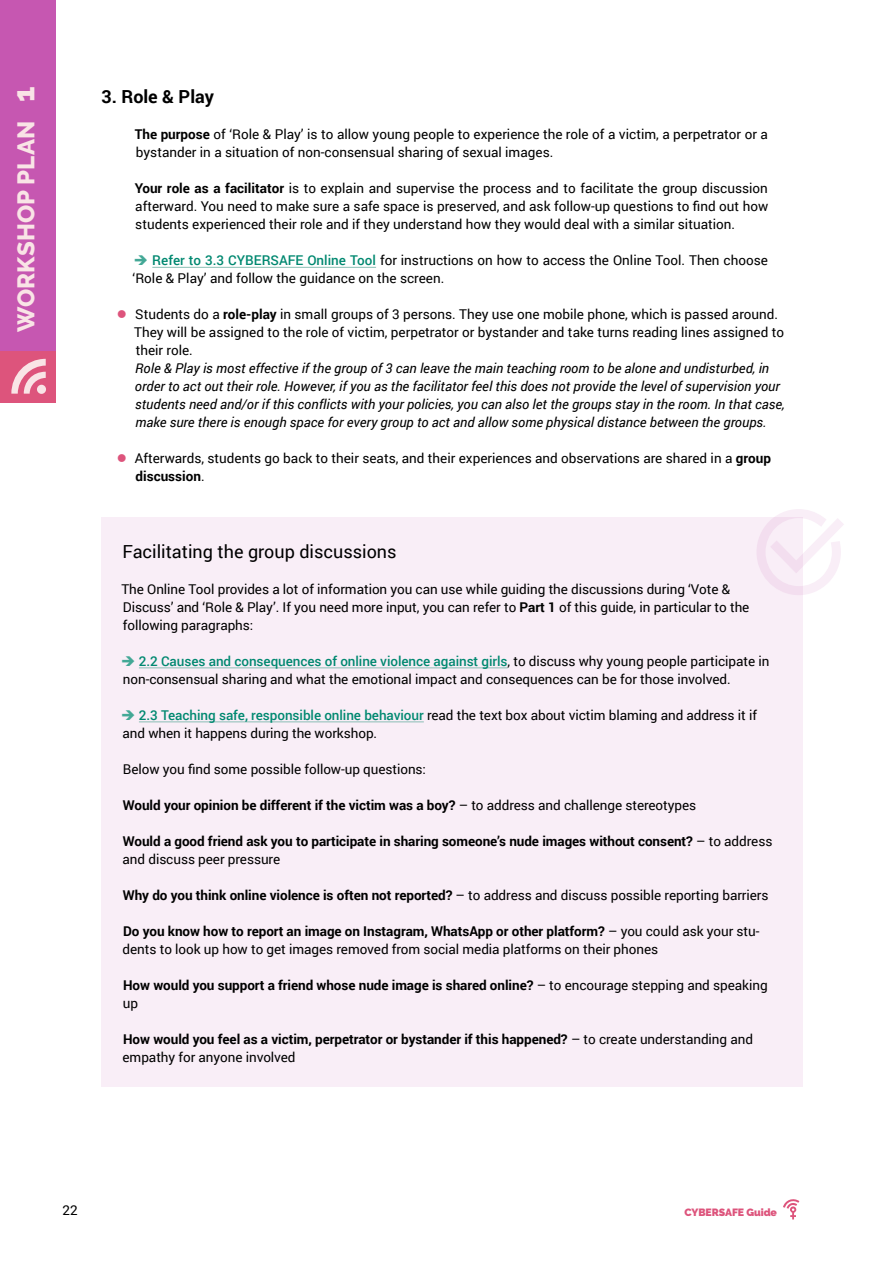
<style>
.page{position:relative;width:893px;height:1263px;background:#fff}
.page>*{position:absolute;margin:0;border:0;box-sizing:border-box;transform-origin:0 0}
.t1{font:800 24px "Raleway";letter-spacing:.005em;color:#f9e4e6}
.t2{font:18px "Roboto";color:#000}
.t3{font:700 18px "Roboto";color:#000}
.t4{font:13.5px/18px "Roboto";color:#000}
.t5{font:700 13.5px/18px "Roboto";letter-spacing:-.005em;color:#000}
.t6{font:italic 13.5px/18px "Roboto";color:#000}
.t7{font:900 10.5px "Raleway";letter-spacing:-.005em;color:#dd547c}
.s1{font-size:30px}
.s2{font-weight:700}
.s3{color:#43a896}
.s4{font-weight:500;color:#008870}
.s5{color:#dd547c}
.s6{font-weight:400}
</style>
<div class="page">
<div style="left:0;top:0;width:55px;height:403px;background:#dd547c"></div>
<svg style="left:783px;top:1199px;width:16px;height:20px"></svg>
<div style="left:0;top:0;width:55px;height:351px;background:#c657b1"></div>
<svg style="left:11px;top:359px;width:35px;height:35px"></svg>
<hr style="left:152px;top:267px;width:224px;height:1px;background:#8abfb5">
<div style="left:101px;top:517px;width:702px;height:67px;background:#f9eef7"></div>
<div style="left:101px;top:558px;width:702px;height:96px;background:#f9eef7"></div>
<div style="left:101px;top:630px;width:702px;height:78px;background:#f9eef7"></div>
<hr style="left:139px;top:667px;width:369px;height:1px;background:#8abfb5">
<div style="left:101px;top:684px;width:702px;height:78px;background:#f9eef7"></div>
<hr style="left:139px;top:721px;width:285px;height:1px;background:#8abfb5">
<div style="left:101px;top:738px;width:702px;height:60px;background:#f9eef7"></div>
<div style="left:101px;top:774px;width:702px;height:60px;background:#f9eef7"></div>
<div style="left:101px;top:810px;width:702px;height:78px;background:#f9eef7"></div>
<div style="left:101px;top:864px;width:702px;height:60px;background:#f9eef7"></div>
<div style="left:101px;top:900px;width:702px;height:78px;background:#f9eef7"></div>
<div style="left:101px;top:954px;width:702px;height:78px;background:#f9eef7"></div>
<div style="left:101px;top:1008px;width:702px;height:78px;background:#f9eef7"></div>
<svg style="left:757px;top:509px;width:87px;height:86px"></svg>
<h1 class="t1" style="left:12px;top:332px;width:247px;rotate:-90deg">WORKSHOP PLAN <span class="s1">1</span></h1>
<h2 class="t3" style="left:101px;top:84px;width:114px">3. Role &amp; Play</h2>
<p class="t4" style="left:135px;top:125px;width:635px"><span class="s2">The purpose</span> of ‘Role &amp; Play’ is to allow young people to experience the role of a victim, a perpetrator or a bystander in a situation of non-consensual sharing of sexual images.</p>
<p class="t4" style="left:135px;top:179px;width:635px;text-align:justify"><span class="s2">Your role as a facilitator</span> is to explain and supervise the process and to facilitate the group discussion afterward. You need to make sure a safe space is preserved, and ask follow-up questions to find out how students experienced their role and if they understand how they would deal with a similar situation.</p>
<p class="t4" style="left:133px;top:251px;width:637px"><span class="s3">➔</span> <span class="s4">Refer to 3.3 CYBERSAFE Online Tool</span> for instructions on how to access the Online Tool. Then choose ‘Role &amp; Play’ and follow the guidance on the screen.</p>
<p class="t4" style="left:134px;top:305px;width:651px;text-indent:-17px"><span class="s5">●</span> Students do a <span class="s2">role-play</span> in small groups of 3 persons. They use one mobile phone, which is passed around.<br>They will be assigned to the role of victim, perpetrator or bystander and take turns reading lines assigned to their role.</p>
<p class="t6" style="left:135px;top:359px;width:651px">Role &amp; Play is most effective if the group of 3 can leave the main teaching room to be alone and undisturbed, in order to act out their role. However, if you as the facilitator feel this does not provide the level of supervision your students need and/or if this conflicts with your policies, you can also let the groups stay in the room. In that case, make sure there is enough space for every group to act and allow some physical distance between the groups.</p>
<p class="t4" style="left:136px;top:449px;width:637px;text-indent:-19px"><span class="s5">●</span> Afterwards, students go back to their seats, and their experiences and observations are shared in a <span class="s2">group discussion</span>.</p>
<h2 class="t2" style="left:122px;top:538px;width:276px">Facilitating the group discussions</h2>
<p class="t4" style="left:121px;top:579px;width:629px">The Online Tool provides a lot of information you can use while guiding the discussions during ‘Vote &amp;<br>Discuss’ and ‘Role &amp; Play’. If you need more input, you can refer to <span class="s2">Part 1</span> of this guide, in particular to the following paragraphs:</p>
<p class="t4" style="left:121px;top:651px;width:650px"><span class="s3">➔</span> <span class="s4">2.2 Causes and consequences of online violence against girls</span>, to discuss why young people participate in non-consensual sharing and what the emotional impact and consequences can be for those involved.</p>
<p class="t4" style="left:121px;top:705px;width:637px"><span class="s3">➔</span> <span class="s4">2.3 Teaching safe, responsible online behaviour</span> read the text box about victim blaming and address it if and when it happens during the workshop.</p>
<p class="t4" style="left:123px;top:759px;width:305px">Below you find some possible follow-up questions:</p>
<p class="t5" style="left:123px;top:795px;width:575px">Would your opinion be different if the victim was a boy? <span class="s6">– to address and challenge stereotypes</span></p>
<p class="t5" style="left:123px;top:831px;width:651px">Would a good friend ask you to participate in sharing someone’s nude images without consent? <span class="s6">– to address and discuss peer pressure</span></p>
<p class="t5" style="left:123px;top:885px;width:647px">Why do you think online violence is often not reported? <span class="s6">– to address and discuss possible reporting barriers</span></p>
<p class="t4" style="left:123px;top:921px;width:638px"><span class="s2">Do you know how to report an image on Instagram, WhatsApp or other platform?</span> – you could ask your stu&shy;dents to look up how to get images removed from social media platforms on their phones</p>
<p class="t5" style="left:123px;top:975px;width:646px">How would you support a friend whose nude image is shared online? <span class="s6">– to encourage stepping and speaking up</span></p>
<p class="t5" style="left:123px;top:1029px;width:632px">How would you feel as a victim, perpetrator or bystander if this happened? <span class="s6">– to create understanding and empathy for anyone involved</span></p>
<p class="t4" style="left:63px;top:1200px;width:17px">22</p>
<p class="t7" style="left:684px;top:1206px;width:94px">CYBERSAFE Guide</p>
</div>
